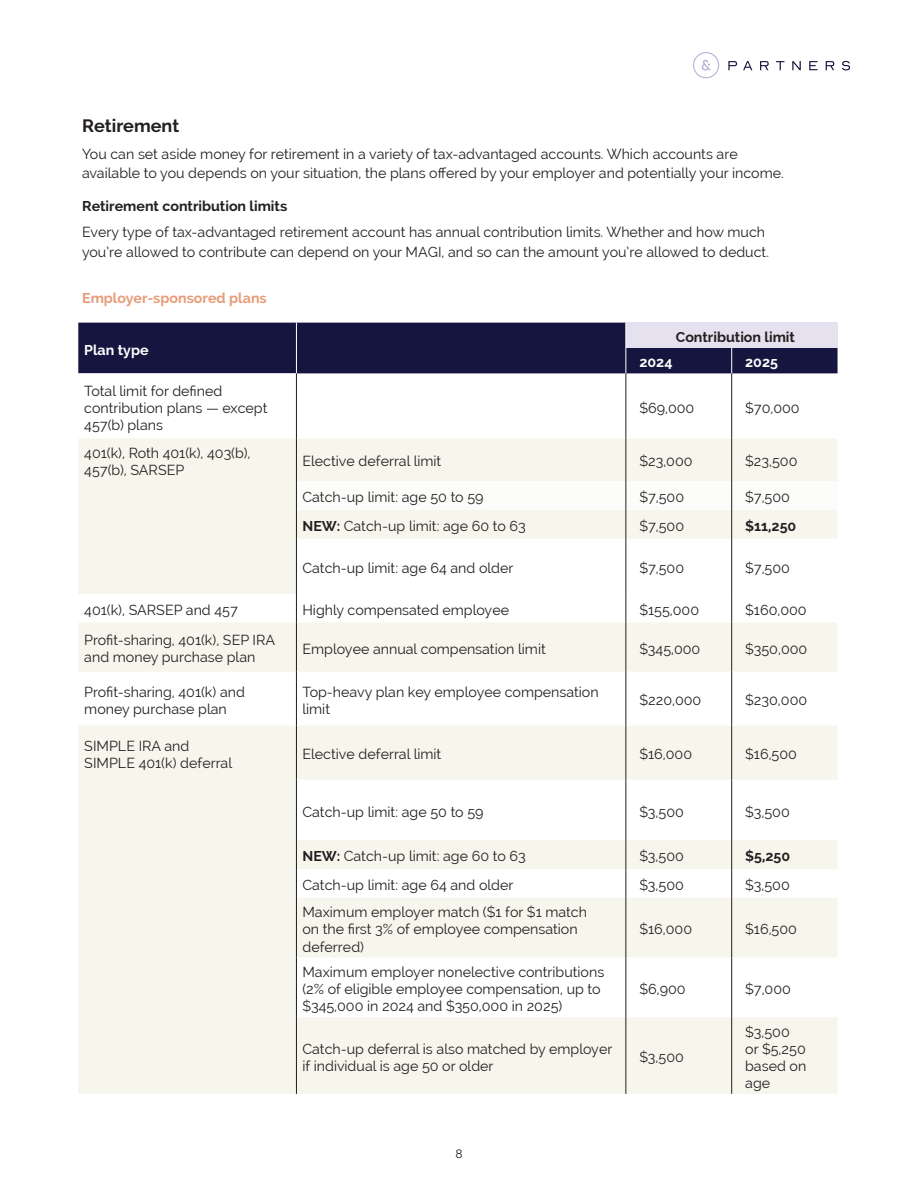
<style>
.page{position:relative;width:918px;height:1188px;background:#fff}
.page>*{position:absolute;margin:0;border:0;box-sizing:border-box;transform-origin:0 0}
.t1{font:700 18px "Raleway";color:#231f20}
.Body_Copy{font:14.25px/17.1px "Raleway";color:#231f20}
.Body_Copy-2{font:700 14.25px "Raleway";color:#231f20}
.Body_Copy-3{font:700 14.25px "Raleway";color:#e79c78}
.Table_header_white{font:700 14.25px "Raleway";color:#231f20}
.Table_header_white-2{font:700 14.25px "Raleway";color:#fff}
.t2{font:12px "Raleway";color:#231f20}
.s1{font-weight:700}
</style>
<div class="page">
<svg style="left:78px;top:438px;width:759px;height:656px;fill:#f6f6ed"></svg>
<div style="left:78px;top:726px;width:759px;height:54px;background:#f6f6ed"></div>
<svg style="left:78px;top:323px;width:760px;height:50px;background:#333258"></svg>
<hr style="left:296px;top:373px;width:1px;height:65px;background:#231f20">
<hr style="left:626px;top:373px;width:1px;height:65px;background:#231f20">
<hr style="left:731px;top:373px;width:1px;height:65px;background:#231f20">
<hr style="left:296px;top:438px;width:1px;height:43px;background:#231f20">
<hr style="left:626px;top:438px;width:1px;height:43px;background:#231f20">
<hr style="left:731px;top:438px;width:1px;height:43px;background:#231f20">
<svg style="left:296px;top:481px;width:541px;height:58px"></svg>
<hr style="left:296px;top:539px;width:1px;height:55px;background:#231f20">
<hr style="left:626px;top:539px;width:1px;height:55px;background:#231f20">
<hr style="left:731px;top:539px;width:1px;height:55px;background:#231f20">
<svg style="left:296px;top:594px;width:1px;height:28px"></svg>
<svg style="left:626px;top:594px;width:1px;height:28px"></svg>
<svg style="left:731px;top:594px;width:1px;height:28px"></svg>
<hr style="left:296px;top:622px;width:1px;height:50px;background:#231f20">
<hr style="left:626px;top:622px;width:1px;height:50px;background:#231f20">
<hr style="left:731px;top:622px;width:1px;height:50px;background:#231f20">
<hr style="left:296px;top:672px;width:1px;height:54px;background:#231f20">
<hr style="left:626px;top:672px;width:1px;height:54px;background:#231f20">
<hr style="left:731px;top:672px;width:1px;height:54px;background:#231f20">
<hr style="left:296px;top:726px;width:1px;height:54px;background:#231f20">
<hr style="left:626px;top:726px;width:1px;height:54px;background:#231f20">
<hr style="left:731px;top:726px;width:1px;height:54px;background:#231f20">
<hr style="left:296px;top:780px;width:1px;height:60px;background:#231f20">
<hr style="left:626px;top:780px;width:1px;height:60px;background:#231f20">
<hr style="left:731px;top:780px;width:1px;height:60px;background:#231f20">
<svg style="left:296px;top:840px;width:1px;height:58px"></svg>
<svg style="left:626px;top:840px;width:1px;height:58px"></svg>
<svg style="left:731px;top:840px;width:1px;height:58px"></svg>
<hr style="left:296px;top:898px;width:1px;height:60px;background:#231f20">
<hr style="left:626px;top:898px;width:1px;height:60px;background:#231f20">
<hr style="left:731px;top:898px;width:1px;height:60px;background:#231f20">
<hr style="left:296px;top:958px;width:1px;height:59px;background:#231f20">
<hr style="left:626px;top:958px;width:1px;height:59px;background:#231f20">
<hr style="left:731px;top:958px;width:1px;height:59px;background:#231f20">
<hr style="left:296px;top:1017px;width:1px;height:77px;background:#231f20">
<hr style="left:626px;top:1017px;width:1px;height:77px;background:#231f20">
<hr style="left:731px;top:1017px;width:1px;height:77px;background:#231f20">
<svg style="left:693px;top:52px;width:26px;height:26px"></svg>
<svg style="left:728px;top:61px;width:9px;height:9px"></svg>
<svg style="left:743px;top:61px;width:9px;height:9px"></svg>
<svg style="left:760px;top:61px;width:9px;height:9px"></svg>
<svg style="left:776px;top:61px;width:9px;height:9px"></svg>
<svg style="left:792px;top:61px;width:9px;height:9px"></svg>
<svg style="left:809px;top:61px;width:9px;height:9px"></svg>
<svg style="left:826px;top:61px;width:8px;height:9px"></svg>
<svg style="left:842px;top:61px;width:8px;height:9px"></svg>
<h2 class="t1" style="left:82px;top:116px;width:99px">Retirement</h2>
<p class="Body_Copy" style="left:82px;top:144px;width:703px;line-height:19.5px">You can set aside money for retirement in a variety of tax-advantaged accounts. Which accounts are available to you depends on your situation, the plans offered by your employer and potentially your income.</p>
<p class="Body_Copy-2" style="left:82px;top:198px;width:207px">Retirement contribution limits</p>
<p class="Body_Copy" style="left:82px;top:223px;width:688px;line-height:19.5px">Every type of tax-advantaged retirement account has annual contribution limits. Whether and how much you’re allowed to contribute can depend on your MAGI, and so can the amount you’re allowed to deduct.</p>
<p class="Body_Copy-3" style="left:82px;top:290px;width:186px">Employer-sponsored plans</p>
<p class="Table_header_white-2" style="left:84px;top:342px;width:66px">Plan type</p>
<p class="Table_header_white" style="left:676px;top:329px;width:121px">Contribution limit</p>
<p class="Table_header_white-2" style="left:639px;top:354px;width:35px">2024</p>
<p class="Table_header_white-2" style="left:745px;top:354px;width:34px">2025</p>
<p class="Body_Copy" style="left:84px;top:382px;width:185px">Total limit for defined contribution plans — except<br>457(b) plans</p>
<p class="Body_Copy" style="left:639px;top:399px;width:57px">$69,000</p>
<p class="Body_Copy" style="left:745px;top:399px;width:56px">$70,000</p>
<p class="Body_Copy" style="left:84px;top:444px;width:168px">401(k), Roth 401(k), 403(b),<br>457(b), SARSEP</p>
<p class="Body_Copy" style="left:302px;top:453px;width:140px">Elective deferral limit</p>
<p class="Body_Copy" style="left:639px;top:453px;width:55px">$23,000</p>
<p class="Body_Copy" style="left:745px;top:453px;width:54px">$23,500</p>
<p class="Body_Copy" style="left:302px;top:489px;width:183px">Catch-up limit: age 50 to 59</p>
<p class="Body_Copy" style="left:639px;top:489px;width:46px">$7,500</p>
<p class="Body_Copy" style="left:745px;top:489px;width:46px">$7,500</p>
<p class="Body_Copy" style="left:302px;top:517px;width:225px"><span class="s1">NEW:</span> Catch-up limit: age 60 to 63</p>
<p class="Body_Copy" style="left:639px;top:517px;width:46px">$7,500</p>
<p class="Body_Copy-2" style="left:745px;top:518px;width:53px">$11,250</p>
<p class="Body_Copy" style="left:302px;top:559px;width:213px">Catch-up limit: age 64 and older</p>
<p class="Body_Copy" style="left:639px;top:559px;width:46px">$7,500</p>
<p class="Body_Copy" style="left:745px;top:559px;width:46px">$7,500</p>
<p class="Body_Copy" style="left:84px;top:601px;width:155px">401(k), SARSEP and 457</p>
<p class="Body_Copy" style="left:302px;top:601px;width:208px">Highly compensated employee</p>
<p class="Body_Copy" style="left:639px;top:601px;width:61px">$155,000</p>
<p class="Body_Copy" style="left:745px;top:601px;width:63px">$160,000</p>
<p class="Body_Copy" style="left:84px;top:632px;width:192px">Profit-sharing, 401(k), SEP IRA and money purchase plan</p>
<p class="Body_Copy" style="left:302px;top:640px;width:245px">Employee annual compensation limit</p>
<p class="Body_Copy" style="left:639px;top:640px;width:63px">$345,000</p>
<p class="Body_Copy" style="left:745px;top:640px;width:64px">$350,000</p>
<p class="Body_Copy" style="left:84px;top:683px;width:162px">Profit-sharing, 401(k) and money purchase plan</p>
<p class="Body_Copy" style="left:302px;top:683px;width:298px">Top-heavy plan key employee compensation limit</p>
<p class="Body_Copy" style="left:639px;top:692px;width:63px">$220,000</p>
<p class="Body_Copy" style="left:745px;top:692px;width:64px">$230,000</p>
<p class="Body_Copy" style="left:84px;top:737px;width:149px">SIMPLE IRA and<br>SIMPLE 401(k) deferral</p>
<p class="Body_Copy" style="left:302px;top:746px;width:140px">Elective deferral limit</p>
<p class="Body_Copy" style="left:639px;top:746px;width:54px">$16,000</p>
<p class="Body_Copy" style="left:745px;top:746px;width:53px">$16,500</p>
<p class="Body_Copy" style="left:302px;top:803px;width:183px">Catch-up limit: age 50 to 59</p>
<p class="Body_Copy" style="left:639px;top:803px;width:46px">$3,500</p>
<p class="Body_Copy" style="left:745px;top:803px;width:46px">$3,500</p>
<p class="Body_Copy" style="left:302px;top:848px;width:225px"><span class="s1">NEW:</span> Catch-up limit: age 60 to 63</p>
<p class="Body_Copy" style="left:639px;top:848px;width:46px">$3,500</p>
<p class="Body_Copy-2" style="left:745px;top:848px;width:47px">$5,250</p>
<p class="Body_Copy" style="left:302px;top:877px;width:213px">Catch-up limit: age 64 and older</p>
<p class="Body_Copy" style="left:639px;top:877px;width:46px">$3,500</p>
<p class="Body_Copy" style="left:745px;top:877px;width:46px">$3,500</p>
<p class="Body_Copy" style="left:302px;top:904px;width:286px">Maximum employer match ($1 for $1 match on the first 3% of employee compensation deferred)</p>
<p class="Body_Copy" style="left:639px;top:921px;width:54px">$16,000</p>
<p class="Body_Copy" style="left:745px;top:921px;width:53px">$16,500</p>
<p class="Body_Copy" style="left:302px;top:963px;width:303px">Maximum employer nonelective contributions (2% of eligible employee compensation, up to $345,000 in 2024 and $350,000 in 2025)</p>
<p class="Body_Copy" style="left:639px;top:980px;width:48px">$6,900</p>
<p class="Body_Copy" style="left:745px;top:980px;width:47px">$7,000</p>
<p class="Body_Copy" style="left:302px;top:1040px;width:311px">Catch-up deferral is also matched by employer if individual is age 50 or older</p>
<p class="Body_Copy" style="left:639px;top:1049px;width:46px">$3,500</p>
<p class="t2" style="left:455px;top:1147px;width:9px">8</p>
<p class="Body_Copy" style="left:745px;top:1023px;width:63px">$3,500 or $5,250 based on age</p>
</div>
